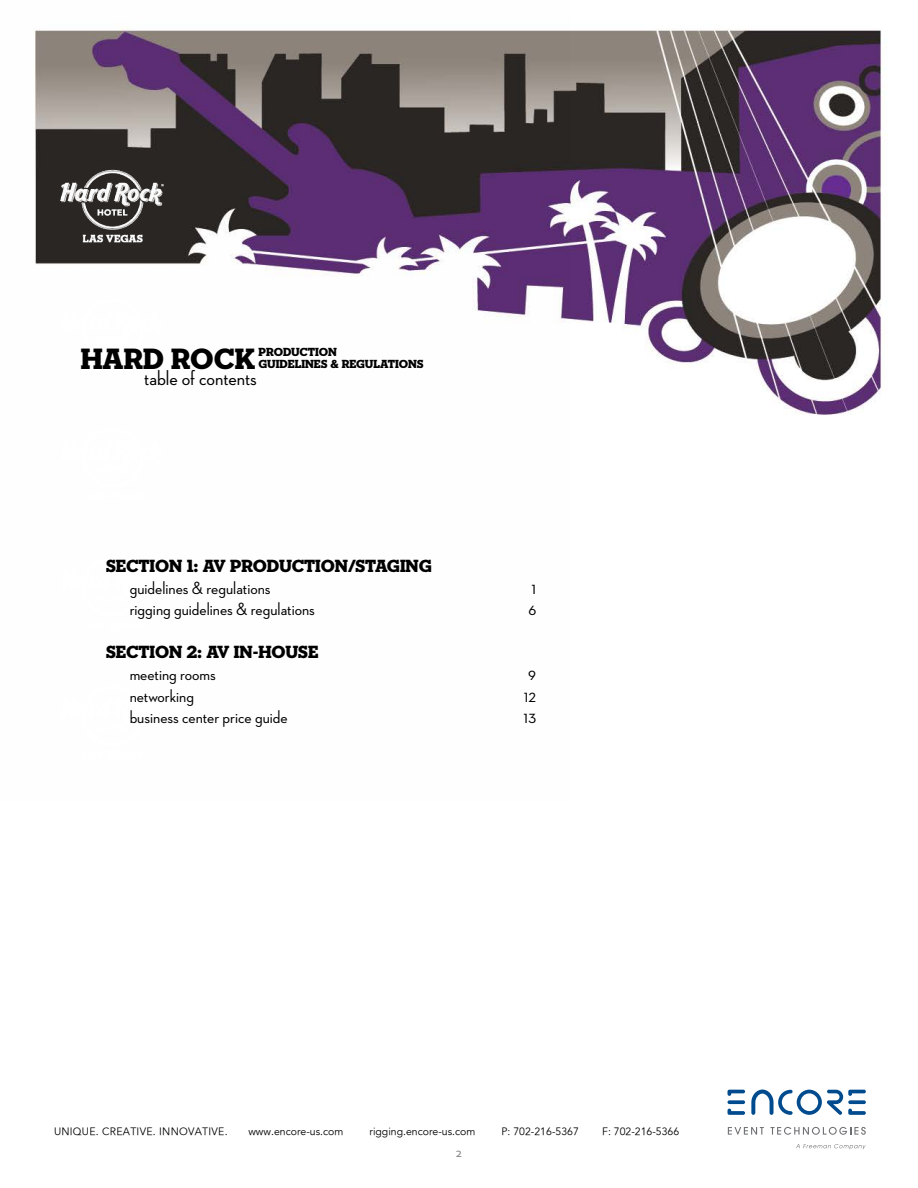
<style>
.page{position:relative;width:918px;height:1188px;background:#fff}
.page>*{position:absolute;margin:0;border:0;box-sizing:border-box;transform-origin:0 0}
.t1{font:30px "Neutraface Slab Display Titling";color:#000}
.t2{font:500 21px "Neutraface 2 Display";color:#000}
.t3{font:500 18px "Neutraface 2 Display";color:#000}
.t4{font:18px "Neutraface Slab Display Titling";letter-spacing:-.005em;color:#000}
.t5{font:13.5px "Corbel";color:#808285}
.t6{font:12px/12px "Neutraface Slab Display Titling";letter-spacing:-.005em;color:#000}
.t7{font:10.5px "Avenir";color:#000}
.t8{font:10.5px "Avenir";letter-spacing:.025em;color:#000}
</style>
<div class="page">
<img style="left:570px;top:29px;width:317px;height:1121px">
<img style="left:34px;top:28px;width:536px;height:294px">
<svg style="left:728px;top:1127px;width:36px;height:8px"></svg>
<svg style="left:771px;top:1127px;width:95px;height:8px"></svg>
<svg style="left:796px;top:1144px;width:70px;height:5px"></svg>
<svg style="left:728px;top:1100px;width:17px;height:4px"></svg>
<svg style="left:728px;top:1090px;width:17px;height:6px"></svg>
<svg style="left:728px;top:1109px;width:17px;height:6px"></svg>
<svg style="left:751px;top:1090px;width:115px;height:25px"></svg>
<p class="t6" style="left:259px;top:346px;width:166px">PRODUCTION<br>GUIDELINES &amp; REGULATIONS</p>
<h1 class="t1" style="left:81px;top:340px;width:176px">HARD ROCK</h1>
<p class="t2" style="left:144px;top:366px;width:114px">table of contents</p>
<p class="t4" style="left:106px;top:554px;width:328px">SECTION 1: AV PRODUCTION/STAGING</p>
<p class="t3" style="left:130px;top:578px;width:142px">guidelines &amp; regulations</p>
<p class="t3" style="left:531px;top:578px;width:6px">1</p>
<p class="t3" style="left:130px;top:599px;width:187px">rigging guidelines &amp; regulations</p>
<p class="t3" style="left:528px;top:599px;width:9px">6</p>
<p class="t4" style="left:106px;top:641px;width:214px">SECTION 2: AV IN-HOUSE</p>
<p class="t3" style="left:130px;top:664px;width:88px">meeting rooms</p>
<p class="t3" style="left:528px;top:664px;width:9px">9</p>
<p class="t3" style="left:130px;top:686px;width:66px">networking</p>
<p class="t3" style="left:524px;top:686px;width:14px">12</p>
<p class="t3" style="left:130px;top:707px;width:160px">business center price guide</p>
<p class="t3" style="left:524px;top:707px;width:14px">13</p>
<p class="t8" style="left:54px;top:1125px;width:175px">UNIQUE. CREATIVE. INNOVATIVE.</p>
<p class="t7" style="left:248px;top:1125px;width:96px">www.encore-us.com</p>
<p class="t7" style="left:370px;top:1125px;width:107px">rigging.encore-us.com</p>
<p class="t7" style="left:502px;top:1125px;width:79px">P: 702-216-5367</p>
<p class="t7" style="left:602px;top:1125px;width:79px">F: 702-216-5366</p>
<p class="t5" style="left:456px;top:1144px;width:8px">2</p>
</div>
